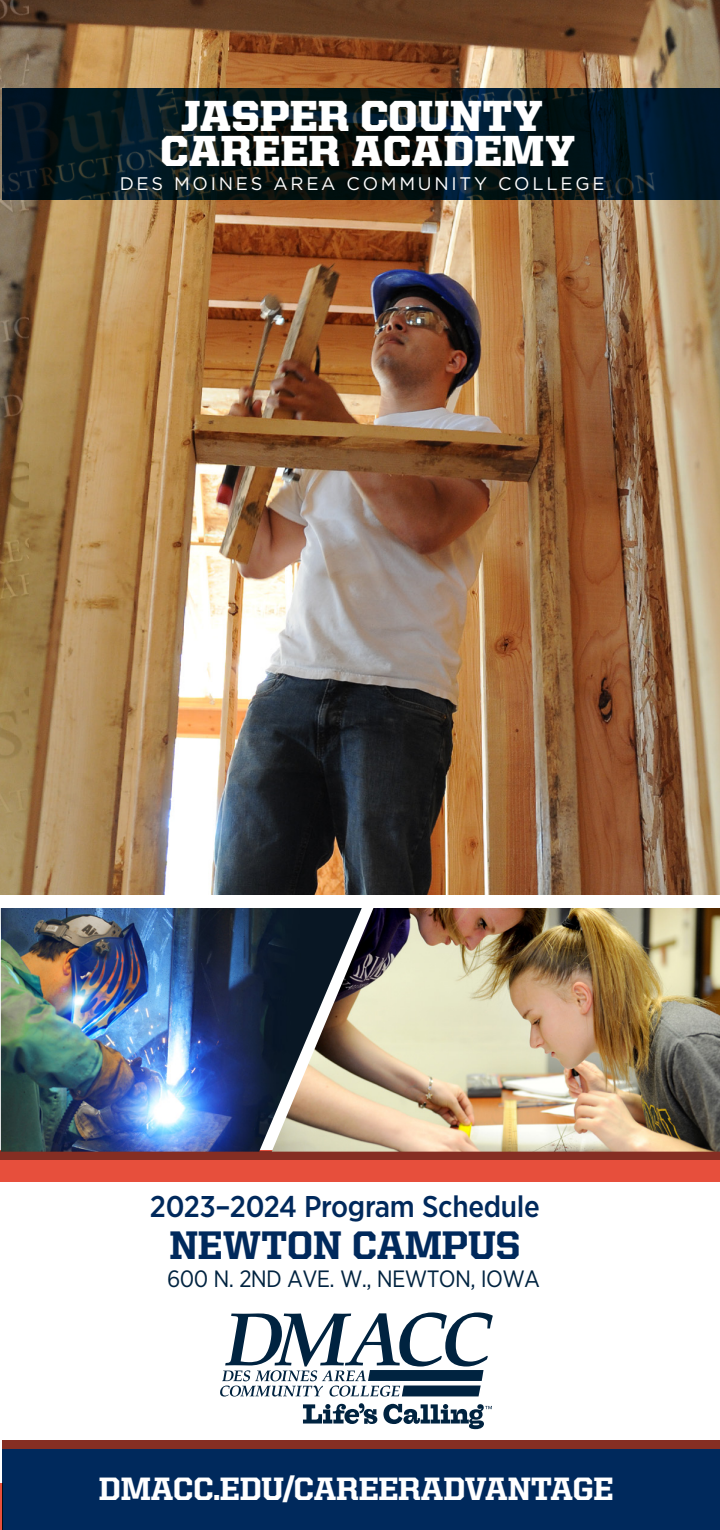
<style>
.page{position:relative;width:720px;height:1530px;background:#fff}
.page>*{position:absolute;margin:0;border:0;box-sizing:border-box;transform-origin:0 0}
.t1{font:900 43.75px/35px "United Serif Reg";color:#fff;text-align:center}
.t2{font:800 40px "United Serif Reg";letter-spacing:-.01em;color:#00295c}
.t3{font:800 32.5px "United Serif Reg";letter-spacing:-.015em;color:#fff}
.t4{font:500 30px "Gotham Narrow";letter-spacing:-.01em;color:#00295c}
.t5{font:23.5px "Gotham Narrow";letter-spacing:-.03em;color:#002340}
.t6{font:18.25px "Gotham HTF";letter-spacing:.15em;color:#fff}
</style>
<div class="page">
<img style="left:28px;top:0;width:692px;height:894px">
<svg style="left:0;top:1150px;width:720px;height:31px;background:#cb4535"></svg>
<img style="left:0;top:0;width:28px;height:895px">
<img style="left:2px;top:88px;width:718px;height:111px">
<img style="left:362px;top:908px;width:358px;height:244px">
<img style="left:1px;top:908px;width:361px;height:244px">
<svg style="left:220px;top:1312px;width:273px;height:85px"></svg>
<svg style="left:303px;top:1403px;width:74px;height:21px"></svg>
<svg style="left:383px;top:1404px;width:109px;height:25px"></svg>
<div style="left:2px;top:1449px;width:718px;height:81px;background:#00295c"></div>
<div style="left:2px;top:1441px;width:718px;height:8px;background:#852e23"></div>
<hr style="left:0;top:1483px;width:2px;height:47px;background:#e74f3c">
<p class="t1" style="left:160px;top:98px;width:417px">JASPER COUNTY<br>CAREER ACADEMY</p>
<p class="t6" style="left:120px;top:174px;width:486px">DES MOINES AREA COMMUNITY COLLEGE</p>
<p class="t4" style="left:150px;top:1188px;width:391px">2023–2024 Program Schedule</p>
<h1 class="t2" style="left:169px;top:1223px;width:353px">NEWTON CAMPUS</h1>
<p class="t5" style="left:167px;top:1265px;width:374px">600 N. 2ND AVE. W., NEWTON, IOWA</p>
<p class="t3" style="left:99px;top:1470px;width:516px">DMACC.EDU/CAREERADVANTAGE</p>
</div>
